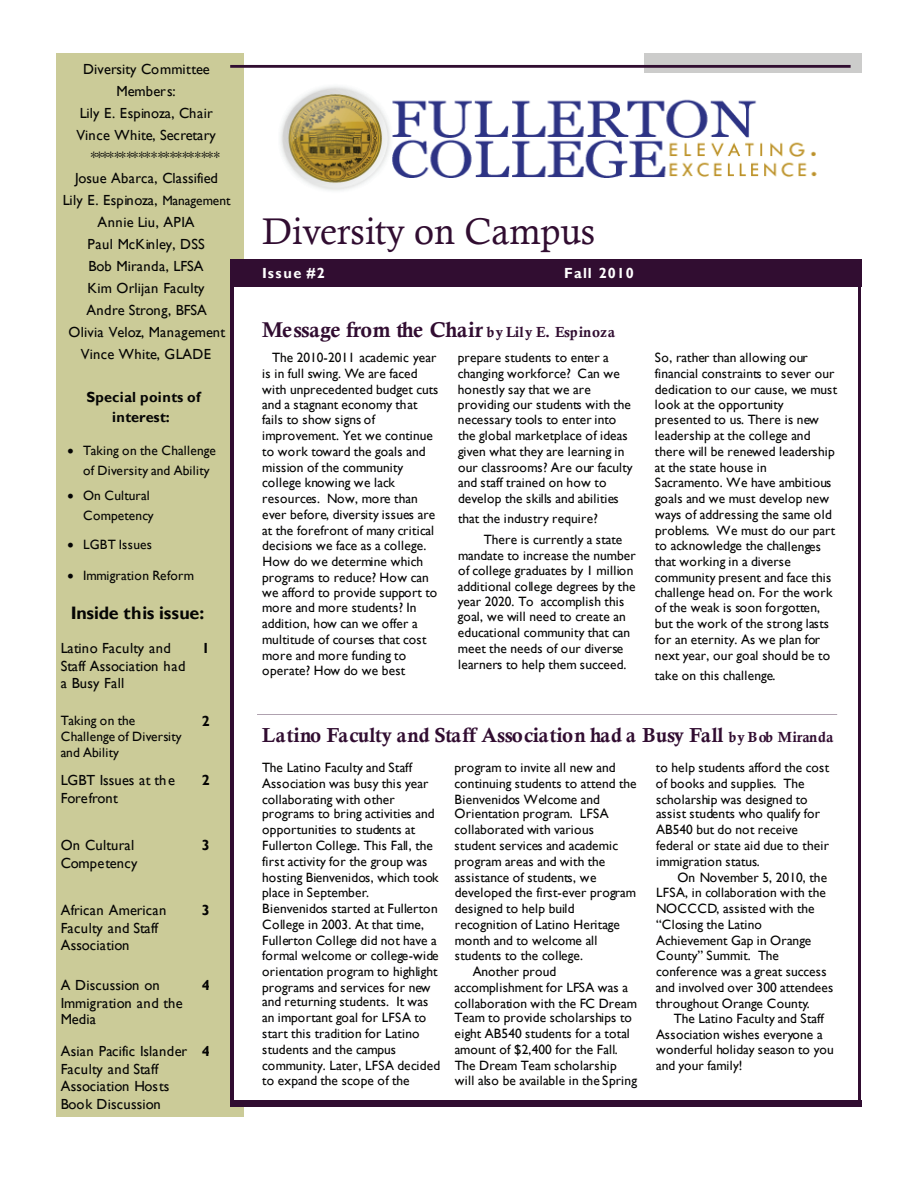
<style>
.page{position:relative;width:918px;height:1188px;background:#fff}
.page>*{position:absolute;margin:0;border:0;box-sizing:border-box;transform-origin:0 0}
.t1{font:37.2px "Calisto";color:#310d31}
.t2{font:21.45px "Calis MT Bol";letter-spacing:-.03em;color:#310d31}
.t3{font:20.25px "Calis MT Bol";letter-spacing:-.005em;color:#310d31}
.t4{font:700 18px "Gill Sans";letter-spacing:-.02em;color:#050504}
.t5{font:14.7px/17.4px "Gill Sans";letter-spacing:.01em;color:#050504}
.t6{font:700 14.7px/20.2px "Gill Sans";letter-spacing:.02em;color:#050504;text-align:center}
.t7{font:14.7px/18px "Gill Sans";letter-spacing:-.01em;color:#050504}
.t8{font:700 14.7px "Gill Sans";letter-spacing:.075em;color:#fff}
.t9{font:13.5px/15.6px "Gill Sans";color:#050504}
.t10{font:13.5px "Gill Sans";letter-spacing:.02em;color:#050504}
.s1{font-size:13.5px}
.s2{font-size:14.7px}
</style>
<div class="page">
<div style="left:56px;top:53px;width:188px;height:1064px;background:#cbcb98"></div>
<div style="left:644px;top:53px;width:217px;height:27px;background:#cccccb"></div>
<div style="left:230px;top:259px;width:631px;height:848px;background:#fff"></div>
<hr style="left:858px;top:259px;width:3px;height:848px;background:#310d31">
<hr style="left:230px;top:259px;width:4px;height:848px;background:#310d31">
<div style="left:230px;top:1101px;width:631px;height:6px;background:#310d31"></div>
<div style="left:230px;top:259px;width:631px;height:28px;background:#310d31"></div>
<hr style="left:230px;top:65px;width:621px;height:3px;background:#310d31">
<img style="left:280px;top:73px;width:581px;height:118px">
<p class="t5" style="left:83px;top:61px;width:128px">Diversity Committee</p>
<p class="t5" style="left:117px;top:82px;width:61px">Members:</p>
<p class="t5" style="left:80px;top:105px;width:135px">Lily E. Espinoza, Chair</p>
<p class="t5" style="left:76px;top:126px;width:141px">Vince White, Secretary</p>
<p class="t5" style="left:91px;top:149px;width:131px">*********************</p>
<p class="t5" style="left:75px;top:170px;width:144px">Josue Abarca, Classified</p>
<p class="t5" style="left:63px;top:191px;width:169px">Lily E. Espinoza, <span class="s1">Management</span></p>
<p class="t5" style="left:98px;top:214px;width:98px">Annie Liu, APIA</p>
<p class="t5" style="left:88px;top:235px;width:119px">Paul McKinley, DSS</p>
<p class="t5" style="left:89px;top:258px;width:116px">Bob Miranda, LFSA</p>
<p class="t5" style="left:88px;top:279px;width:119px">Kim Orlijan Faculty</p>
<p class="t5" style="left:86px;top:302px;width:122px">Andre Strong, BFSA</p>
<p class="t5" style="left:69px;top:323px;width:158px">Olivia Veloz, Management</p>
<p class="t5" style="left:81px;top:346px;width:132px">Vince White, GLADE</p>
<p class="t6" style="left:86px;top:387px;width:115px">Special points of interest:</p>
<p class="t9" style="left:83px;top:440px;width:134px;line-height:20.2px;text-indent:-16px">• Taking on the Challenge of Diversity and Ability</p>
<p class="t9" style="left:83px;top:485px;width:72px;line-height:20.2px;text-indent:-16px">• On Cultural<br>Competency</p>
<p class="t9" style="left:67px;top:537px;width:86px">• LGBT Issues</p>
<p class="t9" style="left:67px;top:568px;width:128px">• Immigration Reform</p>
<p class="t4" style="left:71px;top:602px;width:135px">Inside this issue:</p>
<p class="t5" style="left:61px;top:640px;width:126px">Latino Faculty and<br>Staff Association had a Busy Fall</p>
<p class="t6" style="left:202px;top:638px;width:10px">1</p>
<p class="t9" style="left:61px;top:713px;width:123px">Taking on the<br>Challenge of Diversity and Ability</p>
<p class="t6" style="left:202px;top:711px;width:10px">2</p>
<p class="t7" style="left:61px;top:771px;width:116px">LGBT Issues at the<br>Forefront</p>
<p class="t6" style="left:202px;top:770px;width:10px">2</p>
<p class="t5" style="left:61px;top:836px;width:78px;line-height:18px">On Cultural<br>Competency</p>
<p class="t6" style="left:202px;top:835px;width:10px">3</p>
<p class="t5" style="left:61px;top:902px;width:107px">African American<br>Faculty and Staff<br>Association</p>
<p class="t6" style="left:202px;top:901px;width:10px">3</p>
<p class="t5" style="left:61px;top:976px;width:124px">A Discussion on<br>Immigration and the<br>Media</p>
<p class="t6" style="left:202px;top:975px;width:10px">4</p>
<p class="t5" style="left:61px;top:1042px;width:128px">Asian Pacific Islander<br>Faculty and Staff<br>Association Hosts<br>Book Discussion</p>
<p class="t6" style="left:202px;top:1041px;width:10px">4</p>
<p class="t1" style="left:262px;top:210px;width:335px">Diversity on Campus</p>
<p class="t8" style="left:262px;top:264px;width:64px">Issue #2</p>
<p class="t8" style="left:564px;top:264px;width:71px">Fall 2010</p>
<p class="t2" style="left:262px;top:317px;width:355px">Message from the Chair <span class="s2">by Lily E. Espinoza</span></p>
<p class="t9" style="left:262px;top:350px;width:178px;text-indent:10px">The 2010-2011 academic year is in full swing. We are faced with unprecedented budget cuts and a stagnant economy that fails to show signs of improvement. Yet we continue to work toward the goals and mission of the community college knowing we lack resources. Now, more than ever before, diversity issues are at the forefront of many critical decisions we face as a college.<br>How do we determine which programs to reduce? How can we afford to provide support to more and more students? In addition, how can we offer a multitude of courses that cost more and more funding to operate? How do we best</p>
<p class="t9" style="left:458px;top:350px;width:176px">prepare students to enter a changing workforce? Can we honestly say that we are providing our students with the necessary tools to enter into the global marketplace of ideas given what they are learning in our classrooms? Are our faculty and staff trained on how to develop the skills and abilities</p>
<p class="t9" style="left:484px;top:509px;width:140px;line-height:20.2px;text-indent:-26px">that the industry require?<br>There is currently a state</p>
<p class="t9" style="left:458px;top:547px;width:179px">mandate to increase the number of college graduates by 1 million additional college degrees by the year 2020. To accomplish this goal, we will need to create an educational community that can meet the needs of our diverse learners to help them succeed.</p>
<p class="t9" style="left:655px;top:350px;width:184px">So, rather than allowing our financial constraints to sever our dedication to our cause, we must look at the opportunity presented to us. There is new leadership at the college and there will be renewed leadership at the state house in<br>Sacramento. We have ambitious goals and we must develop new ways of addressing the same old problems. We must do our part to acknowledge the challenges that working in a diverse community present and face this challenge head on. For the work of the weak is soon forgotten, but the work of the strong lasts for an eternity. As we plan for next year, our goal should be to</p>
<p class="t9" style="left:655px;top:668px;width:122px">take on this challenge.</p>
<p class="t3" style="left:262px;top:723px;width:573px">Latino Faculty and Staff Association had a Busy Fall <span class="s2">by Bob Miranda</span></p>
<p class="t9" style="left:262px;top:760px;width:180px">The Latino Faculty and Staff<br>Association was busy this year collaborating with other programs to bring activities and opportunities to students at<br>Fullerton College. This Fall, the first activity for the group was hosting Bienvenidos, which took place in September.<br>Bienvenidos started at Fullerton<br>College in 2003. At that time,<br>Fullerton College did not have a formal welcome or college-wide orientation program to highlight programs and services for new and returning students. It was an important goal for LFSA to start this tradition for Latino students and the campus community. Later, LFSA decided to expand the scope of the</p>
<p class="t9" style="left:455px;top:760px;width:163px">program to invite all new and</p>
<p class="t9" style="left:656px;top:760px;width:175px">to help students afford the cost</p>
<p class="t9" style="left:656px;top:776px;width:150px">of books and supplies. The</p>
<p class="t9" style="left:656px;top:792px;width:153px">scholarship was designed to</p>
<p class="t9" style="left:656px;top:806px;width:166px">assist students who qualify for</p>
<p class="t9" style="left:656px;top:822px;width:143px">AB540 but do not receive</p>
<p class="t9" style="left:656px;top:838px;width:175px">federal or state aid due to their</p>
<p class="t9" style="left:656px;top:854px;width:105px">immigration status.</p>
<p class="t9" style="left:677px;top:869px;width:151px">On November 5, 2010, the</p>
<p class="t10" style="left:656px;top:885px;width:171px">LFSA, in collaboration with the</p>
<p class="t10" style="left:656px;top:901px;width:160px">NOCCCD, assisted with the</p>
<p class="t9" style="left:656px;top:917px;width:107px">“Closing the Latino</p>
<p class="t9" style="left:656px;top:932px;width:157px">Achievement Gap in Orange</p>
<p class="t9" style="left:656px;top:948px;width:124px">County” Summit. The</p>
<p class="t9" style="left:656px;top:964px;width:172px">conference was a great success</p>
<p class="t9" style="left:656px;top:980px;width:179px">and involved over 300 attendees</p>
<p class="t9" style="left:656px;top:996px;width:155px">throughout Orange County.</p>
<p class="t9" style="left:674px;top:1011px;width:151px">The Latino Faculty and Staff</p>
<p class="t10" style="left:656px;top:1027px;width:168px">Association wishes everyone a</p>
<p class="t9" style="left:656px;top:1042px;width:179px">wonderful holiday season to you</p>
<p class="t9" style="left:656px;top:1057px;width:88px">and your family!</p>
<p class="t9" style="left:455px;top:776px;width:184px">continuing students to attend the</p>
<p class="t9" style="left:455px;top:792px;width:147px">Bienvenidos Welcome and</p>
<p class="t9" style="left:455px;top:806px;width:156px">Orientation program. LFSA</p>
<p class="t9" style="left:455px;top:822px;width:141px">collaborated with various</p>
<p class="t9" style="left:455px;top:838px;width:165px">student services and academic</p>
<p class="t9" style="left:455px;top:854px;width:152px">program areas and with the</p>
<p class="t9" style="left:455px;top:869px;width:143px">assistance of students, we</p>
<p class="t10" style="left:455px;top:885px;width:183px">developed the first-ever program</p>
<p class="t9" style="left:455px;top:901px;width:121px">designed to help build</p>
<p class="t9" style="left:455px;top:917px;width:167px">recognition of Latino Heritage</p>
<p class="t9" style="left:455px;top:932px;width:144px">month and to welcome all</p>
<p class="t9" style="left:455px;top:948px;width:130px">students to the college.</p>
<p class="t9" style="left:473px;top:964px;width:85px">Another proud</p>
<p class="t9" style="left:455px;top:980px;width:175px">accomplishment for LFSA was a</p>
<p class="t9" style="left:455px;top:996px;width:184px">collaboration with the FC Dream</p>
<p class="t9" style="left:455px;top:1010px;width:179px">Team to provide scholarships to</p>
<p class="t9" style="left:455px;top:1026px;width:177px">eight AB540 students for a total</p>
<p class="t9" style="left:455px;top:1042px;width:164px">amount of $2,400 for the Fall.</p>
<p class="t9" style="left:455px;top:1057px;width:164px">The Dream Team scholarship</p>
<p class="t9" style="left:455px;top:1073px;width:184px">will also be available in the Spring</p>
</div>
